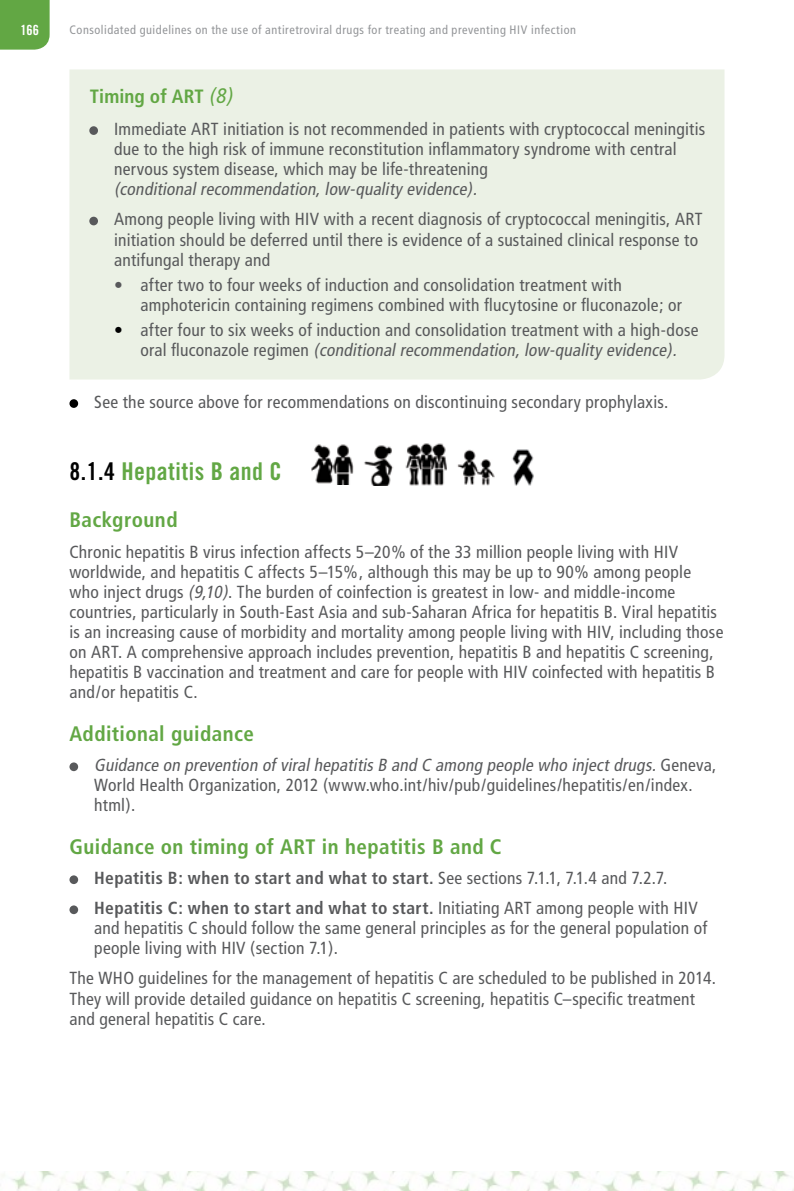
<style>
.page{position:relative;width:794px;height:1191px;background:#fff}
.page>*{position:absolute;margin:0;border:0;box-sizing:border-box;transform-origin:0 0}
.t1{font:24.5px "Trade Gothic Bold Cond Twenty";letter-spacing:.02em;color:#62a744}
.t2{font:700 condensed 21px "Frutiger";letter-spacing:.02em;color:#62a744}
.t3{font:700 condensed 19.25px "Frutiger";letter-spacing:.005em;color:#62a744}
.t4{font:condensed 17.5px/20.1px "Frutiger";letter-spacing:.015em;color:#58595b}
.t5{font:700 condensed 17.5px/30.1px "Frutiger";letter-spacing:.02em;color:#58595b}
.t6{font:14px "Trade Gothic Bold Cond Twenty";color:#fff}
.t7{font:condensed 12.25px "Frutiger";letter-spacing:.045em;color:#939598}
.s1{font-weight:400;font-style:italic;font-size:21px}
.s2{font-style:italic}
.s3{color:#000}
.s4{font-weight:400}
</style>
<div class="page">
<div style="left:0;top:0;width:50px;height:50px;background:#62a744"></div>
<img style="left:2px;top:1171px;width:792px;height:20px">
<img style="left:312px;top:444px;width:42px;height:40px">
<img style="left:364px;top:445px;width:29px;height:40px">
<img style="left:405px;top:443px;width:42px;height:42px">
<img style="left:457px;top:449px;width:77px;height:36px">
<div style="left:69px;top:762px;width:9px;height:9px;background:#58595b;border-radius:50%"></div>
<div style="left:69px;top:875px;width:9px;height:9px;background:#58595b;border-radius:50%"></div>
<div style="left:69px;top:905px;width:9px;height:9px;background:#58595b;border-radius:50%"></div>
<div style="left:69px;top:399px;width:9px;height:9px;background:#000;border-radius:50%"></div>
<div style="left:69px;top:69px;width:655px;height:310px;background:#ebf1e5"></div>
<div style="left:89px;top:126px;width:9px;height:9px;background:#58595b;border-radius:50%"></div>
<div style="left:89px;top:217px;width:9px;height:8px;background:#58595b;border-radius:50%"></div>
<p class="t6" style="left:20px;top:22px;width:20px">166</p>
<p class="t7" style="left:69px;top:23px;width:508px">Consolidated guidelines on the use of antiretroviral drugs for treating and preventing hiv infection</p>
<p class="t3" style="left:90px;top:85px;width:148px">Timing of ART <span class="s1">(8)</span></p>
<p class="t4" style="left:114px;top:119px;width:592px">Immediate ART initiation is not recommended in patients with cryptococcal meningitis due to the high risk of immune reconstitution inflammatory syndrome with central nervous system disease, which may be life-threatening <span class="s2">(conditionalrecommendation,low-quality evidence).</span></p>
<p class="t4" style="left:114px;top:209px;width:590px">Among people living with HIV with a recent diagnosis of cryptococcal meningitis, ART initiation should be deferred until there is evidence of a sustained clinical response to antifungal therapy and</p>
<p class="t4" style="left:141px;top:275px;width:543px;text-indent:-26px">• after two to four weeks of induction and consolidation treatment with amphotericin containing regimens combined with flucytosine or fluconazole; or</p>
<p class="t4" style="left:114px;top:320px;width:586px;text-align:center"><span class="s3">•</span> after four to six weeks of induction and consolidation treatment with a high-dose o r a l fl u c o n a z o l e r e g i m e n <span class="s2">(conditionalrecommendation,low-quality evidence).</span></p>
<p class="t4" style="left:94px;top:392px;width:575px">See the source above for recommendations on discontinuing secondary prophylaxis.</p>
<p class="t1" style="left:69px;top:456px;width:214px"><span class="s3">8.1.4</span> Hepatitis B and C</p>
<p class="t2" style="left:69px;top:508px;width:110px">Background</p>
<p class="t4" style="left:69px;top:541px;width:655px">Chronic hepatitis B virus infection affects 5–20% of the 33 million people living with HIV worldwide, and hepatitis C affects 5–15%, although this may be up to 90% among people who inject drugs <span class="s2">(9,10)</span>. The burden of coinfection is greatest in low- and middle-income countries, particularly in South-East Asia and sub-Saharan Africa for hepatitis B. Viral hepatitis is an increasing cause of morbidity and mortality among people living with HIV, including those on ART. A comprehensive approach includes prevention, hepatitis B and hepatitis C screening, hepatitis B vaccination and treatment and care for people with HIV coinfected with hepatitis B and/or hepatitis C.</p>
<p class="t2" style="left:69px;top:721px;width:186px">Additional guidance</p>
<p class="t4" style="left:94px;top:755px;width:623px"><span class="s2">Guidance on prevention ofviralhepatitis B and C among people who injectdrugs.</span>G e n e v a ,<br>World Health Organization, 2012 (www.who.int/hiv/pub/guidelines/hepatitis/en/index. html).</p>
<p class="t2" style="left:69px;top:834px;width:433px">Guidance on timing of ART in hepatitis B and C</p>
<p class="t5" style="left:94px;top:863px;width:605px">Hepatitis B: when to start and what to start. <span class="s4">See sections 7.1.1, 7.1.4 and 7.2.7.<br></span>Hepatitis C: when to start and what to start. <span class="s4">Initiating ART among people with HIV</span></p>
<p class="t4" style="left:94px;top:918px;width:614px">and hepatitis C should follow the same general principles as for the general population of people living with HIV (section 7.1).</p>
<p class="t4" style="left:69px;top:968px;width:648px">The WHO guidelines for the management of hepatitis C are scheduled to be published in 2014.<br>They will provide detailed guidance on hepatitis C screening, hepatitis C–specific treatment and general hepatitis C care.</p>
</div>
